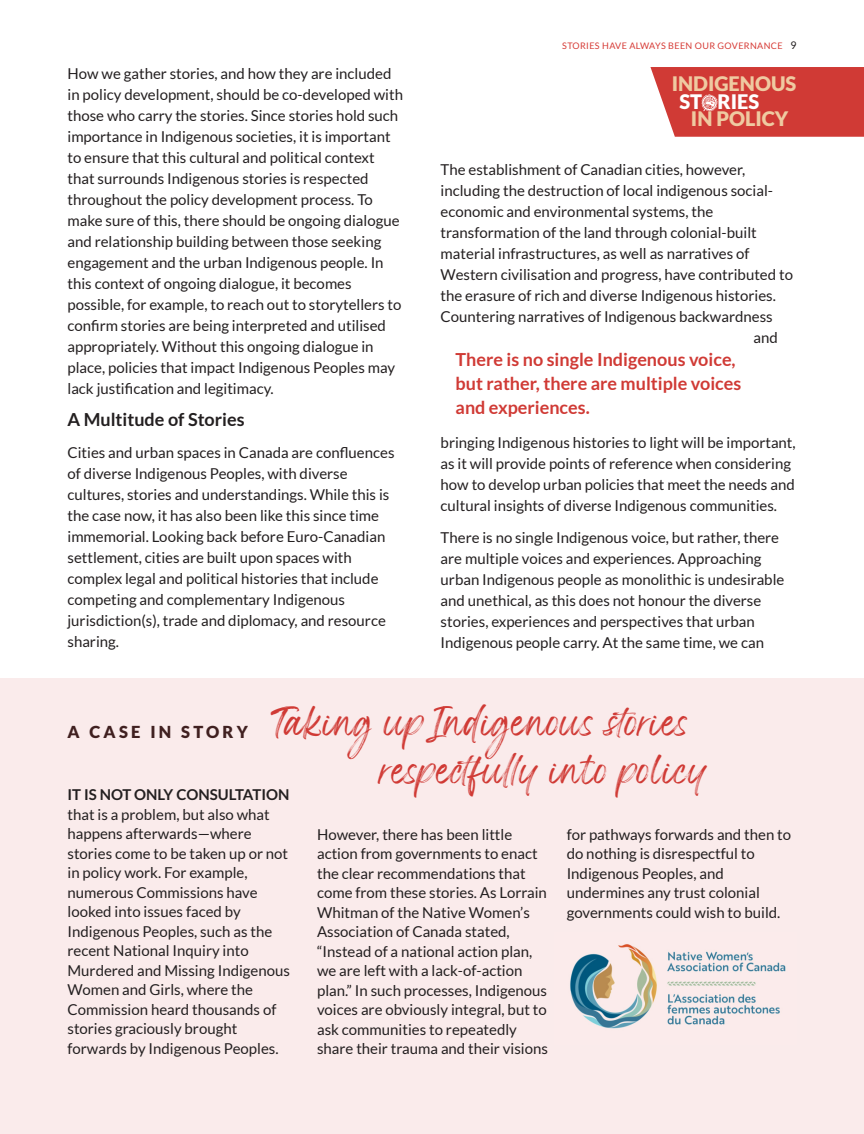
<style>
.page{position:relative;width:864px;height:1134px;background:#fff}
.page>*{position:absolute;margin:0;border:0;box-sizing:border-box;transform-origin:0 0}
.t1{font:22.5px/48px "Wonderful Branding Personal Use";color:#d03a35}
.t2{font:900 19.95px "Lato";color:#efcaa1}
.t3{font:900 19.95px "Lato";color:#fff}
.t4{font:700 18px/24px "Lato";color:#d03a35}
.t5{font:700 18px "Lato";color:#231f20}
.t6{font:15px/21px "Lato";color:#231f20}
.t7{font:700 15px "Lato";color:#231f20}
.t8{font:9px "Lato";letter-spacing:.04em;color:#d63b36}
.s1{font-size:10.5px;color:#231f20}
.s2{font-family:"Lato";font-weight:900;font-size:16.5px;color:#402020}
</style>
<div class="page">
<div style="left:0;top:679px;width:864px;height:455px;background:#faebeb"></div>
<img style="left:570px;top:944px;width:216px;height:85px">
<svg style="left:650px;top:67px;width:214px;height:70px;background:#d34843"></svg>
<p class="t6" style="left:68px;top:63px;width:337px">How we gather stories, and how they are included in policy development, should be co-developed with those who carry the stories. Since stories hold such importance in Indigenous societies, it is important to ensure that this cultural and political context that surrounds Indigenous stories is respected throughout the policy development process. To make sure of this, there should be ongoing dialogue and relationship building between those seeking engagement and the urban Indigenous people. In this context of ongoing dialogue, it becomes possible, for example, to reach out to storytellers to confirm stories are being interpreted and utilised appropriately. Without this ongoing dialogue in place, policies that impact Indigenous Peoples may lack justification and legitimacy.</p>
<p class="t5" style="left:68px;top:411px;width:179px">A Multitude of Stories</p>
<p class="t6" style="left:68px;top:443px;width:329px">Cities and urban spaces in Canada are confluences of diverse Indigenous Peoples, with diverse cultures, stories and understandings. While this is the case now, it has also been like this since time immemorial. Looking back before Euro-Canadian settlement, cities are built upon spaces with complex legal and political histories that include competing and complementary Indigenous jurisdiction(s), trade and diplomacy, and resource sharing.</p>
<p class="t8" style="left:562px;top:42px;width:236px">STORIES HAVE ALWAYS BEEN OUR GOVERNANCE <span class="s1">9</span></p>
<h2 class="t2" style="left:672px;top:75px;width:126px">INDIGENOUS</h2>
<h2 class="t3" style="left:679px;top:93px;width:82px">ST RIES</h2>
<h2 class="t2" style="left:691px;top:110px;width:99px">IN POLICY</h2>
<p class="t6" style="left:441px;top:159px;width:306px">The establishment of Canadian cities, however,</p>
<p class="t6" style="left:441px;top:180px;width:334px">including the destruction of local indigenous social-</p>
<p class="t6" style="left:441px;top:201px;width:274px">economic and environmental systems, the</p>
<p class="t6" style="left:441px;top:222px;width:318px">transformation of the land through colonial-built</p>
<p class="t6" style="left:441px;top:243px;width:310px">material infrastructures, as well as narratives of</p>
<p class="t6" style="left:441px;top:264px;width:354px">Western civilisation and progress, have contributed to</p>
<p class="t6" style="left:441px;top:285px;width:337px">the erasure of rich and diverse Indigenous histories.</p>
<p class="t6" style="left:441px;top:306px;width:334px">Countering narratives of Indigenous backwardness</p>
<p class="t6" style="left:754px;top:327px;width:26px">and</p>
<p class="t4" style="left:456px;top:349px;width:287px">There is no single Indigenous voice, but rather, there are multiple voices and experiences.</p>
<p class="t6" style="left:441px;top:432px;width:357px">bringing Indigenous histories to light will be important, as it will provide points of reference when considering how to develop urban policies that meet the needs and cultural insights of diverse Indigenous communities.</p>
<p class="t6" style="left:441px;top:528px;width:345px">There is no single Indigenous voice, but rather, there are multiple voices and experiences. Approaching urban Indigenous people as monolithic is undesirable and unethical, as this does not honour the diverse stories, experiences and perspectives that urban Indigenous people carry. At the same time, we can</p>
<h1 class="t1" style="left:382px;top:706px;width:328px;text-indent:-315px"><span class="s2">A C A S E I N S T O R Y</span> Taking up Indigenous stories respectfully into policy</h1>
<p class="t6" style="left:317px;top:825px;width:232px;line-height:19.5px">However, there has been little action from governments to enact the clear recommendations that come from these stories. As Lorrain Whitman of the Native Women’s Association of Canada stated, “Instead of a national action plan, we are left with a lack-of-action plan.” In such processes, Indigenous voices are obviously integral, but to ask communities to repeatedly share their trauma and their visions</p>
<p class="t6" style="left:567px;top:825px;width:226px;line-height:19.5px">for pathways forwards and then to do nothing is disrespectful to<br>Indigenous Peoples, and undermines any trust colonial governments could wish to build.</p>
<p class="t7" style="left:68px;top:788px;width:223px">IT IS NOT ONLY CONSULTATION</p>
<p class="t6" style="left:68px;top:805px;width:224px;line-height:19.5px">that is a problem, but also what happens afterwards—where stories come to be taken up or not in policy work. For example, numerous Commissions have looked into issues faced by<br>Indigenous Peoples, such as the recent National Inquiry into<br>Murdered and Missing Indigenous<br>Women and Girls, where the<br>Commission heard thousands of stories graciously brought forwards by Indigenous Peoples.</p>
</div>
